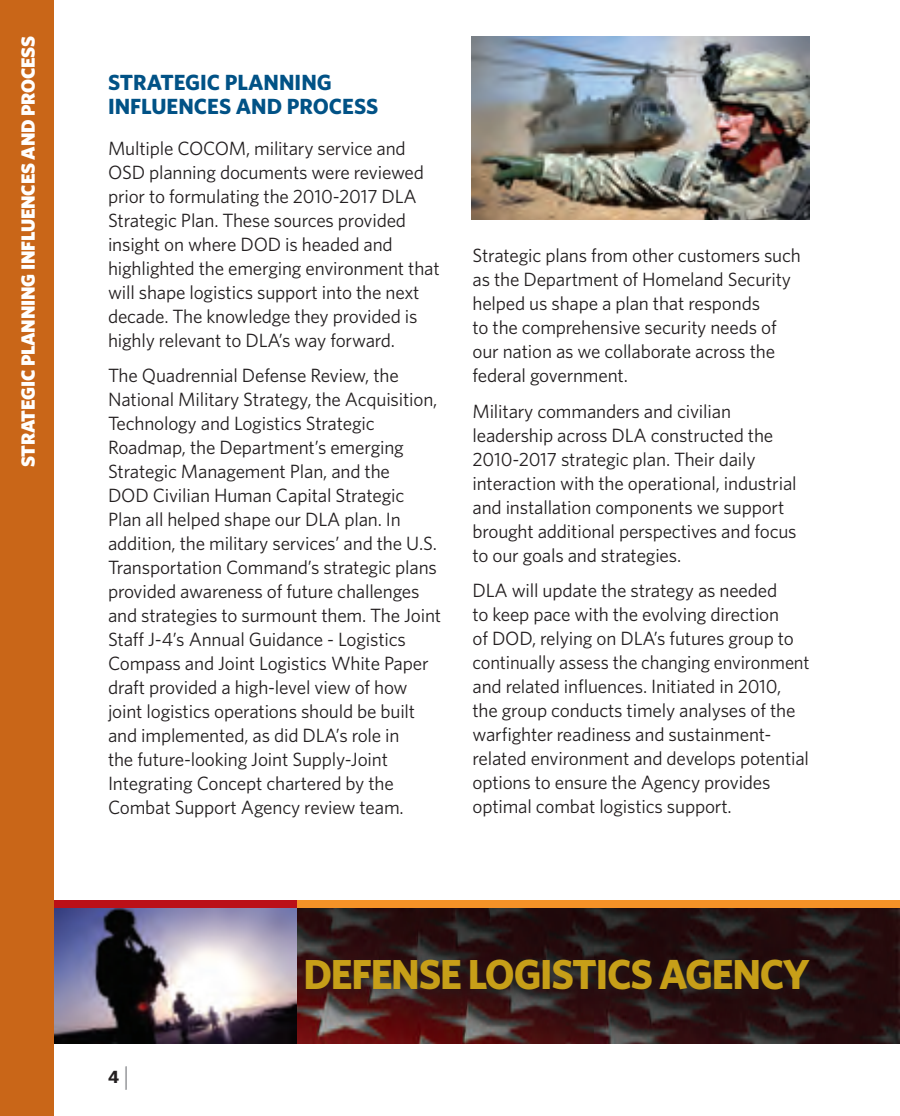
<style>
.page{position:relative;width:900px;height:1116px;background:#fff}
.page>*{position:absolute;margin:0;border:0;box-sizing:border-box;transform-origin:0 0}
.t1{font:700 42px "Whitney";letter-spacing:-.03em;color:#c79f18}
.t2{font:26px "Whitney";color:#939598}
.t3{font:700 22px "Whitney";color:#015286}
.t4{font:19.2px/24px "Whitney";letter-spacing:-.01em;color:#231f20}
.t5{font:900 19.2px "Whitney";letter-spacing:-.01em;color:#fff}
</style>
<div class="page">
<img style="left:54px;top:907px;width:243px;height:137px">
<div style="left:54px;top:900px;width:243px;height:7px;background:#bb1018"></div>
<img style="left:297px;top:907px;width:602px;height:137px">
<div style="left:297px;top:900px;width:603px;height:7px;background:#f59227"></div>
<div style="left:0;top:0;width:54px;height:1116px;background:#c96618"></div>
<div style="left:295px;top:949px;width:527px;height:55px;background:#231f20;opacity:.75"></div>
<img style="left:471px;top:36px;width:339px;height:184px">
<p class="t5" style="left:16px;top:467px;width:433px;rotate:-90deg">Strategic Planning Influences and Process</p>
<p class="t3" style="left:108px;top:69px;width:26px">STRATEGIC</p>
<p class="t3" style="left:225px;top:69px;width:27px">PLANNING</p>
<p class="t3" style="left:108px;top:93px;width:73px">INFLUENCES</p>
<p class="t3" style="left:236px;top:93px;width:17px">AND</p>
<p class="t3" style="left:287px;top:93px;width:56px">PROCESS</p>
<p class="t4" style="left:108px;top:136px;width:333px">Multiple COCOM, military service and OSD planning documents were reviewed prior to formulating the 2010-2017 DLA Strategic Plan. These sources provided insight on where DOD is headed and highlighted the emerging environment that will shape logistics support into the next decade. The knowledge they provided is highly relevant to DLA’s way forward.</p>
<p class="t4" style="left:108px;top:363px;width:335px">The Quadrennial Defense Review, the National Military Strategy, the Acquisition, Technology and Logistics Strategic Roadmap, the Department’s emerging Strategic Management Plan, and the<br>DOD Civilian Human Capital Strategic Plan all helped shape our DLA plan. In addition, the military services’ and the U.S.<br>Transportation Command’s strategic plans provided awareness of future challenges and strategies to surmount them. The Joint Staff J-4’s Annual Guidance - Logistics Compass and Joint Logistics White Paper draft provided a high-level view of how joint logistics operations should be built and implemented, as did DLA’s role in<br>the future-looking Joint Supply-Joint Integrating Concept chartered by the Combat Support Agency review team.</p>
<p class="t4" style="left:472px;top:243px;width:330px">Strategic plans from other customers such as the Department of Homeland Security helped us shape a plan that responds<br>to the comprehensive security needs of our nation as we collaborate across the federal government.</p>
<p class="t4" style="left:472px;top:399px;width:326px">Military commanders and civilian leadership across DLA constructed the 2010-2017 strategic plan. Their daily interaction with the operational, industrial and installation components we support brought additional perspectives and focus to our goals and strategies.</p>
<p class="t4" style="left:472px;top:578px;width:339px">DLA will update the strategy as needed<br>to keep pace with the evolving direction<br>of DOD, relying on DLA’s futures group to continually assess the changing environment and related influences. Initiated in 2010, the group conducts timely analyses of the warfighter readiness and sustainment&shy;related environment and develops potential options to ensure the Agency provides optimal combat logistics support.</p>
<h2 class="t2" style="left:123px;top:1060px;width:8px">|</h2>
<h1 class="t1" style="left:303px;top:949px;width:508px">DEFENSE LOGISTICS AGENCY</h1>
</div>
